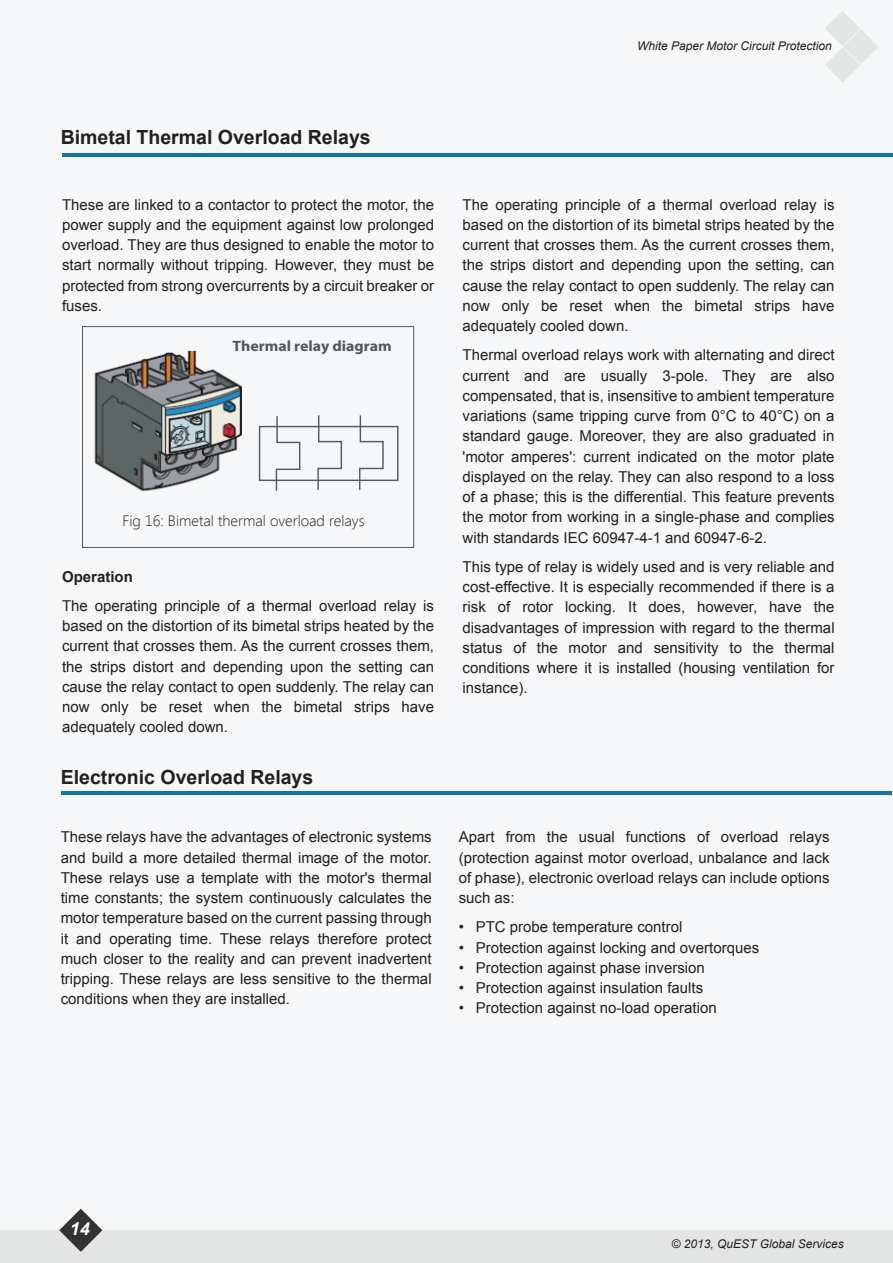
<style>
.page{position:relative;width:893px;height:1263px;background:#f6f7f8}
.page>*{position:absolute;margin:0;border:0;box-sizing:border-box;transform-origin:0 0}
.t1{font:700 19.5px "Arial";color:#231f20}
.t2{font:italic 700 18px "Arial";color:#fff}
.t3{font:15px/20.2px "Arial";color:#231f20;text-align:justify}
.t4{font:300 15px "Segoe UI";color:#231f20}
.t5{font:700 15px "Myriad Pro";color:#595a5c;scale:1.05 1}
.t6{font:700 15px "Arial";color:#231f20}
.t7{font:italic 12px "Arial";color:#231f20}
</style>
<div class="page">
<hr style="left:62px;top:153px;width:831px;height:3px;background:#1673a4">
<div style="left:0;top:1230px;width:893px;height:33px;background:#e3e5e4"></div>
<svg style="left:59px;top:1209px;width:43px;height:43px"></svg>
<svg style="left:825px;top:11px;width:53px;height:71px"></svg>
<hr style="left:61px;top:792px;width:831px;height:3px;background:#1673a4">
<img style="left:94px;top:350px;width:148px;height:142px">
<svg style="left:275px;top:416px;width:26px;height:75px"></svg>
<svg style="left:317px;top:415px;width:26px;height:75px"></svg>
<svg style="left:358px;top:415px;width:26px;height:75px"></svg>
<div style="left:259px;top:426px;width:139px;height:55px;border:1px solid #595a5c"></div>
<div style="left:82px;top:326px;width:332px;height:222px;border:1px solid #595a5c"></div>
<p class="t7" style="left:637px;top:38px;width:196px">White Paper Motor Circuit Protection</p>
<h1 class="t1" style="left:61px;top:124px;width:311px">Bimetal Thermal Overload Relays</h1>
<p class="t3" style="left:62px;top:194px;width:374px">These are linked to a contactor to protect the motor, the power supply and the equipment against low prolonged overload. They are thus designed to enable the motor to start normally without tripping. However, they must be protected from strong overcurrents by a circuit breaker or fuses.</p>
<p class="t5" style="left:233px;top:336px;width:153px">Thermal relay diagram</p>
<p class="t4" style="left:122px;top:510px;width:244px">Fig 16: Bimetal thermal overload relays</p>
<p class="t6" style="left:62px;top:566px;width:72px">Operation</p>
<p class="t3" style="left:62px;top:596px;width:374px">The operating principle of a thermal overload relay is based on the distortion of its bimetal strips heated by the current that crosses them. As the current crosses them, the strips distort and depending upon the setting can cause the relay contact to open suddenly. The relay can now only be reset when the bimetal strips have adequately cooled down.</p>
<h1 class="t1" style="left:61px;top:765px;width:254px">Electronic Overload Relays</h1>
<p class="t3" style="left:463px;top:194px;width:374px">The operating principle of a thermal overload relay is based on the distortion of its bimetal strips heated by the current that crosses them. As the current crosses them, the strips distort and depending upon the setting, can cause the relay contact to open suddenly. The relay can now only be reset when the bimetal strips have adequately cooled down.</p>
<p class="t3" style="left:463px;top:345px;width:374px">Thermal overload relays work with alternating and direct current and are usually 3-pole. They are also compensated, that is, insensitive to ambient temperature variations (same tripping curve from 0°C to 40°C) on a standard gauge. Moreover, they are also graduated in 'motor amperes': current indicated on the motor plate displayed on the relay. They can also respond to a loss of a phase; this is the differential. This feature prevents the motor from working in a single-phase and complies with standards IEC 60947-4-1 and 60947-6-2.</p>
<p class="t3" style="left:463px;top:557px;width:374px">This type of relay is widely used and is very reliable and cost-effective. It is especially recommended if there is a risk of rotor locking. It does, however, have the disadvantages of impression with regard to the thermal status of the motor and sensitivity to the thermal conditions where it is installed (housing ventilation for instance).</p>
<p class="t3" style="left:61px;top:827px;width:372px">These relays have the advantages of electronic systems and build a more detailed thermal image of the motor.<br>These relays use a template with the motor's thermal time constants; the system continuously calculates the motor temperature based on the current passing through it and operating time. These relays therefore protect much closer to the reality and can prevent inadvertent tripping. These relays are less sensitive to the thermal conditions when they are installed.</p>
<p class="t3" style="left:459px;top:827px;width:372px">Apart from the usual functions of overload relays (protection against motor overload, unbalance and lack of phase), electronic overload relays can include options such as:</p>
<p class="t3" style="left:459px;top:917px;width:225px">• PTC probe temperature control</p>
<p class="t3" style="left:459px;top:937px;width:302px">• Protection against locking and overtorques</p>
<p class="t3" style="left:459px;top:958px;width:248px">• Protection against phase inversion</p>
<p class="t3" style="left:459px;top:978px;width:246px">• Protection against insulation faults</p>
<p class="t3" style="left:459px;top:998px;width:259px">• Protection against no-load operation</p>
<p class="t2" style="left:70px;top:1216px;width:22px">14</p>
<p class="t7" style="left:672px;top:1236px;width:174px">© 2013, QuEST Global Services</p>
</div>
